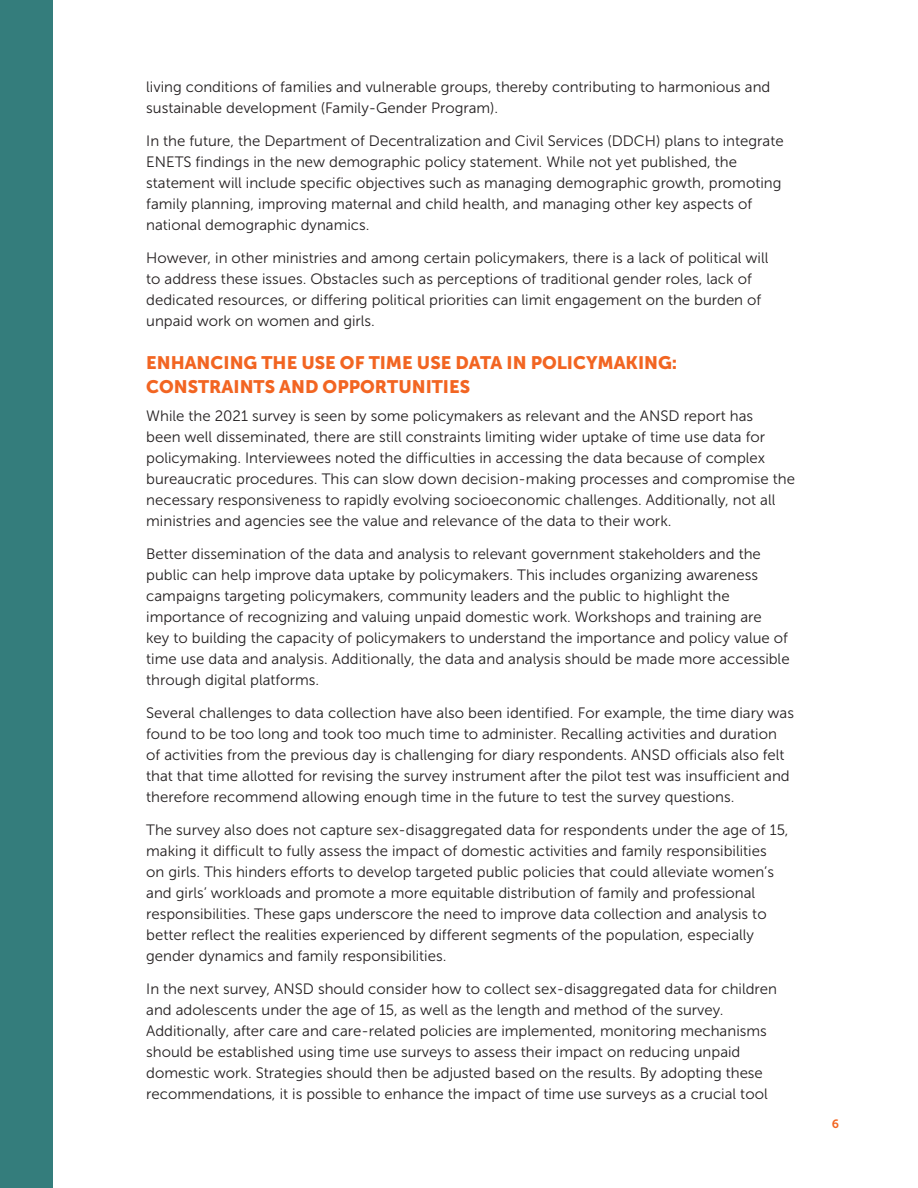
<style>
.page{position:relative;width:918px;height:1188px;background:#fff}
.page>*{position:absolute;margin:0;border:0;box-sizing:border-box;transform-origin:0 0}
.t1{font:18px/24px "Museo Sans 900";color:#f26522}
.t2{font:15px/21px "Museo Sans 300";color:#231f20}
.t3{font:12px "Museo Sans 700";color:#f26522}
</style>
<div class="page">
<div style="left:0;top:0;width:52px;height:1188px;background:#347d7c"></div>
<p class="t2" style="left:146px;top:77px;width:626px">living conditions of families and vulnerable groups, thereby contributing to harmonious and sustainable development (Family-Gender Program).</p>
<p class="t2" style="left:146px;top:131px;width:639px">In the future, the Department of Decentralization and Civil Services (DDCH) plans to integrate ENETS findings in the new demographic policy statement. While not yet published, the statement will include specific objectives such as managing demographic growth, promoting family planning, improving maternal and child health, and managing other key aspects of national demographic dynamics.</p>
<p class="t2" style="left:146px;top:248px;width:624px">However, in other ministries and among certain policymakers, there is a lack of political will to address these issues. Obstacles such as perceptions of traditional gender roles, lack of dedicated resources, or differing political priorities can limit engagement on the burden of unpaid work on women and girls.</p>
<p class="t1" style="left:146px;top:351px;width:533px">ENHANCING THE USE OF TIME USE DATA IN POLICYMAKING:<br>CONSTRAINTS AND OPPORTUNITIES</p>
<p class="t2" style="left:146px;top:405px;width:650px">While the 2021 survey is seen by some policymakers as relevant and the ANSD report has<br>been well disseminated, there are still constraints limiting wider uptake of time use data for policymaking. Interviewees noted the difficulties in accessing the data because of complex bureaucratic procedures. This can slow down decision-making processes and compromise the necessary responsiveness to rapidly evolving socioeconomic challenges. Additionally, not all ministries and agencies see the value and relevance of the data to their work.</p>
<p class="t2" style="left:146px;top:543px;width:645px">Better dissemination of the data and analysis to relevant government stakeholders and the public can help improve data uptake by policymakers. This includes organizing awareness campaigns targeting policymakers, community leaders and the public to highlight the importance of recognizing and valuing unpaid domestic work. Workshops and training are<br>key to building the capacity of policymakers to understand the importance and policy value of time use data and analysis. Additionally, the data and analysis should be made more accessible through digital platforms.</p>
<p class="t2" style="left:146px;top:702px;width:649px">Several challenges to data collection have also been identified. For example, the time diary was found to be too long and took too much time to administer. Recalling activities and duration of activities from the previous day is challenging for diary respondents. ANSD officials also felt that that time allotted for revising the survey instrument after the pilot test was insufficient and therefore recommend allowing enough time in the future to test the survey questions.</p>
<p class="t2" style="left:146px;top:819px;width:644px">The survey also does not capture sex-disaggregated data for respondents under the age of 15, making it difficult to fully assess the impact of domestic activities and family responsibilities on girls. This hinders efforts to develop targeted public policies that could alleviate women’s and girls’ workloads and promote a more equitable distribution of family and professional responsibilities. These gaps underscore the need to improve data collection and analysis to better reflect the realities experienced by different segments of the population, especially gender dynamics and family responsibilities.</p>
<p class="t2" style="left:146px;top:978px;width:632px">In the next survey, ANSD should consider how to collect sex-disaggregated data for children and adolescents under the age of 15, as well as the length and method of the survey.<br>Additionally, after care and care-related policies are implemented, monitoring mechanisms should be established using time use surveys to assess their impact on reducing unpaid domestic work. Strategies should then be adjusted based on the results. By adopting these recommendations, it is possible to enhance the impact of time use surveys as a crucial tool</p>
<p class="t3" style="left:832px;top:1117px;width:9px">6</p>
</div>
